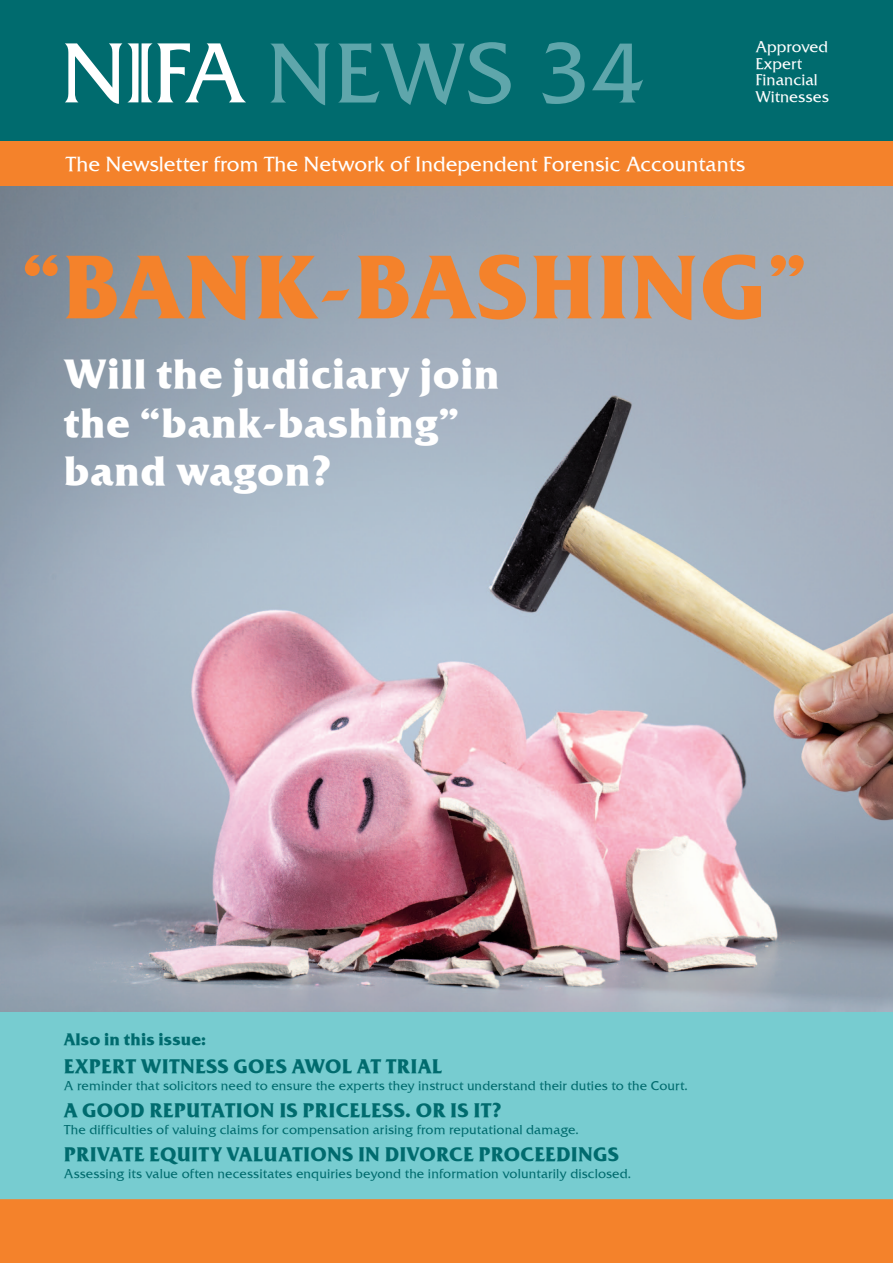
<style>
.page{position:relative;width:893px;height:1263px;background:#fff}
.page>*{position:absolute;margin:0;border:0;box-sizing:border-box;transform-origin:0 0}
.t1{font:90px "Friz Quadrata OSTT Bold";letter-spacing:.015em;color:#f4822b}
.t2{font:84.75px "Friz Quadrata TT";color:#5fa6ab}
.t3{font:40.5px/48.6px "Friz Quadrata OSTT Bold";letter-spacing:.015em;color:#fff}
.t4{font:20.25px "Friz Quadrata TT";color:#fff}
.t5{font:19.5px "Friz Quadrata TT Bold";letter-spacing:.015em;color:#006b6e}
.t6{font:16.5px "Friz Quadrata TT Bold";letter-spacing:.01em;color:#006b6e}
.t7{font:15.3px "Friz Quadrata TT";letter-spacing:.005em;color:#fff}
.t8{font:12.75px "Friz Quadrata TT";letter-spacing:.01em;color:#006b6e}
.s1{font-size:76.5px}
</style>
<div class="page">
<img style="left:0;top:186px;width:893px;height:826px">
<div style="left:0;top:0;width:893px;height:150px;background:#006b6e"></div>
<div style="left:0;top:142px;width:893px;height:44px;background:#f4822b"></div>
<svg style="left:65px;top:43px;width:181px;height:61px"></svg>
<div style="left:0;top:1012px;width:893px;height:193px;background:#77ccd0"></div>
<div style="left:0;top:1199px;width:893px;height:64px;background:#f4822b"></div>
<p class="t2" style="left:266px;top:21px;width:380px">NEWS 34</p>
<p class="t7" style="left:755px;top:38px;width:74px">Approved</p>
<p class="t7" style="left:755px;top:54px;width:48px">Expert</p>
<p class="t7" style="left:755px;top:71px;width:64px">Financial</p>
<p class="t7" style="left:755px;top:87px;width:75px">Witnesses</p>
<p class="t4" style="left:66px;top:152px;width:681px">The Newsletter from The Network of Independent Forensic Accountants</p>
<p class="t1" style="left:21px;top:232px;width:788px"><span class="s1">“</span>BANK-BASHING<span class="s1">”</span></p>
<p class="t3" style="left:64px;top:349px;width:437px">Will the judiciary join the “bank-bashing” band wagon?</p>
<p class="t6" style="left:64px;top:1029px;width:144px">Also in this issue:</p>
<p class="t5" style="left:64px;top:1054px;width:380px">EXPERT WITNESS GOES AWOL AT TRIAL</p>
<p class="t8" style="left:64px;top:1077px;width:625px">A reminder that solicitors need to ensure the experts they instruct understand their duties to the Court.</p>
<p class="t5" style="left:64px;top:1098px;width:439px">A GOOD REPUTATION IS PRICELESS. OR IS IT?</p>
<p class="t8" style="left:64px;top:1121px;width:517px">The difficulties of valuing claims for compensation arising from reputational damage.</p>
<p class="t5" style="left:64px;top:1142px;width:557px">PRIVATE EQUITY VALUATIONS IN DIVORCE PROCEEDINGS</p>
<p class="t8" style="left:64px;top:1165px;width:569px">Assessing its value often necessitates enquiries beyond the information voluntarily disclosed.</p>
</div>
